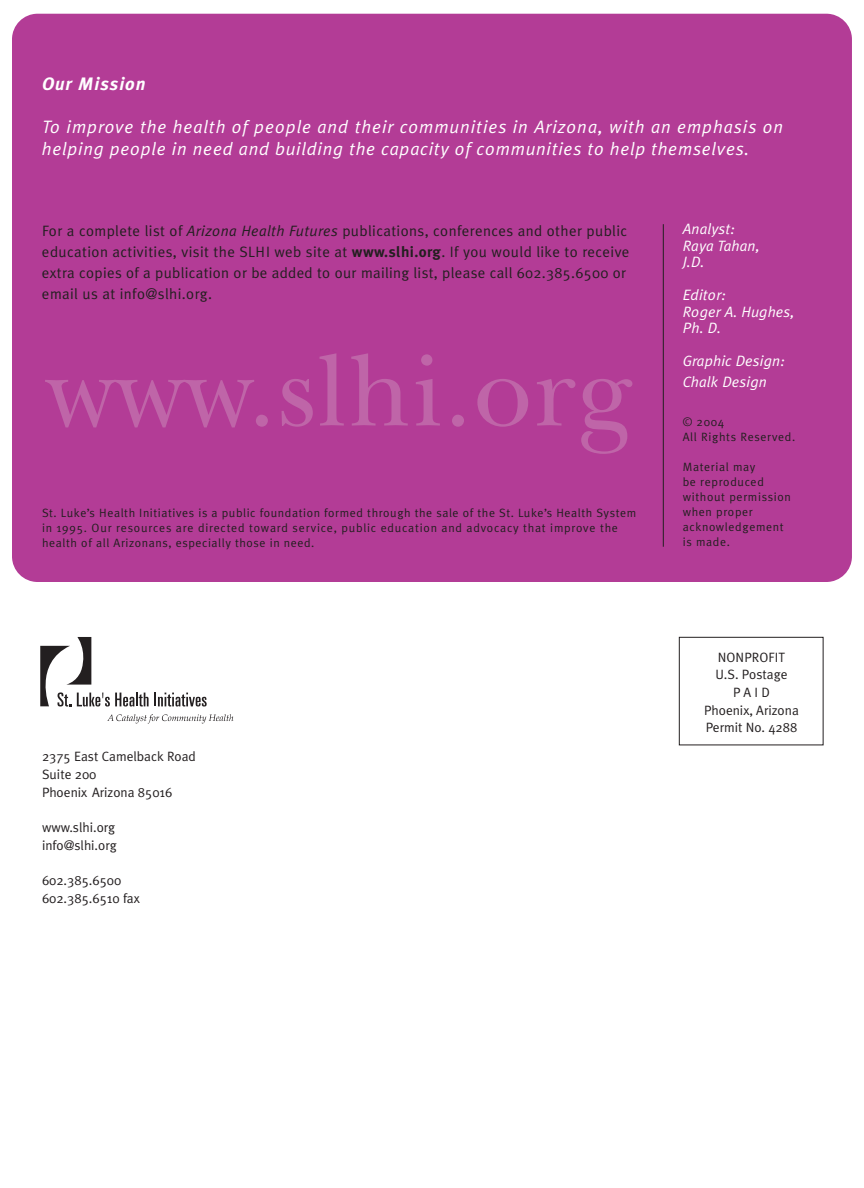
<style>
.page{position:relative;width:864px;height:1188px;background:#fff}
.page>*{position:absolute;margin:0;border:0;box-sizing:border-box;transform-origin:0 0}
.t1{font:105.6px "New Baskerville";letter-spacing:.015em;color:#bf65a8}
.t2{font:italic 18px/21.6px "Meta Plus Normal";letter-spacing:.045em;color:#fff}
.t3{font:italic 700 18px "Meta Plus";letter-spacing:.055em;color:#fff}
.t4{font:15px/21px "Meta Plus Normal";letter-spacing:.025em;color:#231f20}
.t5{font:italic 15px/16.5px "Meta Plus Normal";letter-spacing:.01em;color:#fff}
.t6{font:13.5px/17.7px "Meta Plus Normal";color:#231f20}
.t7{font:12px/15px "Meta Plus Normal";letter-spacing:.055em;color:#231f20}
.s1{font-style:italic}
.s2{font-family:"Meta Plus";font-weight:700}
</style>
<div class="page">
<div style="left:12px;top:13px;width:840px;height:569px;background:#b33c96"></div>
<svg style="left:107px;top:714px;width:126px;height:10px"></svg>
<svg style="left:40px;top:637px;width:167px;height:69px"></svg>
<div style="left:679px;top:637px;width:145px;height:108px;border:1px solid #231f20"></div>
<hr style="left:663px;top:224px;width:1px;height:323px;background:#231f20">
<h2 class="t3" style="left:42px;top:78px;width:105px">Our Mission</h2>
<h2 class="t2" style="left:42px;top:118px;width:743px">To improve the health of people and their communities in Arizona, with an emphasis on helping people in need and building the capacity of communities to help themselves.</h2>
<p class="t4" style="left:42px;top:222px;width:589px">For a complete list of <span class="s1">Arizona Health Futures</span> publications, conferences and other public education activities, visit the SLHI web site at <span class="s2">www.slhi.org</span>. If you would like to receive extra copies of a publication or be added to our mailing list, please call 602.385.6500 or email us at info@slhi.org.</p>
<h1 class="t1" style="left:47px;top:353px;width:588px">www.slhi.org</h1>
<p class="t7" style="left:42px;top:506px;width:596px">St. Luke’s Health Initiatives is a public foundation formed through the sale of the St. Luke’s Health System in 1995. Our resources are directed toward service, public education and advocacy that improve the health of all Arizonans, especially those in need.</p>
<p class="t6" style="left:42px;top:749px;width:156px">2375 East Camelback Road<br>Suite 200<br>Phoenix Arizona 85016</p>
<p class="t6" style="left:42px;top:820px;width:76px">www.slhi.org info@slhi.org</p>
<p class="t6" style="left:42px;top:873px;width:99px">602.385.6500<br>602.385.6510 fax</p>
<p class="t5" style="left:683px;top:223px;width:79px">Analyst:<br>Raya Tahan,<br>J.D.</p>
<p class="t5" style="left:683px;top:289px;width:113px">Editor:<br>Roger A. Hughes,<br>Ph. D.</p>
<p class="t5" style="left:683px;top:352px;width:104px;line-height:21px">Graphic Design:<br>Chalk Design</p>
<p class="t7" style="left:683px;top:416px;width:114px">© 2004<br>All Rights Reserved.</p>
<p class="t7" style="left:683px;top:461px;width:110px">Material may<br>be reproduced without permission when proper acknowledgement is made.</p>
<p class="t6" style="left:704px;top:649px;width:96px;text-align:center">NONPROFIT<br>U.S. Postage<br>PA I D<br>Phoenix, Arizona<br>Permit No. 4288</p>
</div>
